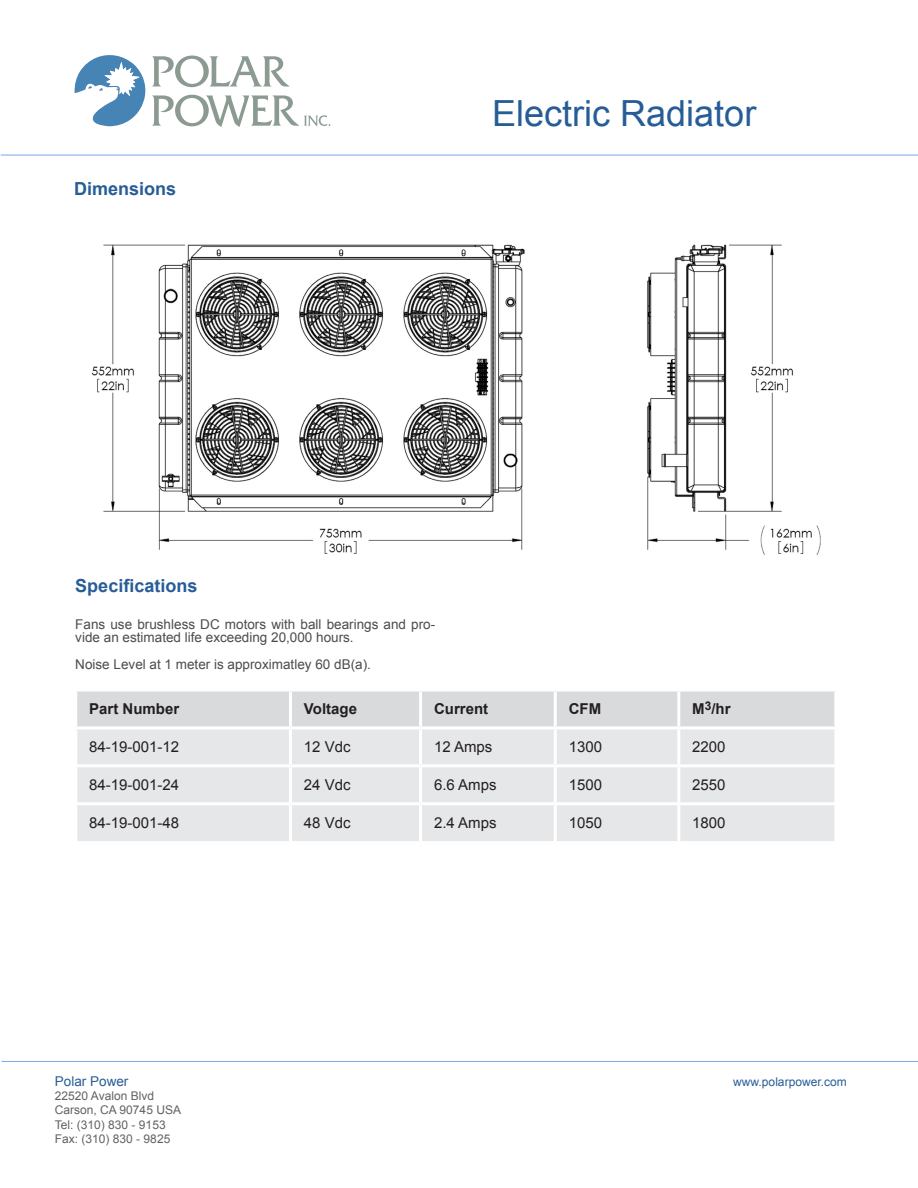
<style>
.page{position:relative;width:918px;height:1188px;background:#fff}
.page>*{position:absolute;margin:0;border:0;box-sizing:border-box;transform-origin:0 0}
.t1{font:36px "Arial";color:#275d96}
.t2{font:700 18px "Arial";color:#275d96}
.t3{font:15px "Arial";color:#231f20}
.t4{font:700 15px "Arial";color:#231f20}
.t5{font:13.5px/13.5px "Arial";color:#4d4c4c}
.t6{font:13.5px "Arial";color:#275d96}
.t7{font:12px "Arial";color:#626262}
.t8{font:12px "Arial";color:#275d96}
</style>
<div class="page">
<hr style="left:1px;top:155px;width:917px;height:1px;background:#79a7e6">
<hr style="left:2px;top:1061px;width:916px;height:1px;background:#79a7e6">
<img style="left:91px;top:244px;width:730px;height:311px">
<div style="left:77px;top:692px;width:757px;height:34px;background:#d9dadc"></div>
<div style="left:77px;top:729px;width:757px;height:112px;background:#e6e7e9"></div>
<svg style="left:77px;top:691px;width:212px;height:1px"></svg>
<svg style="left:290px;top:691px;width:131px;height:1px"></svg>
<hr style="left:289px;top:692px;width:3px;height:34px;background:#fff">
<svg style="left:422px;top:691px;width:132px;height:1px"></svg>
<hr style="left:419px;top:692px;width:3px;height:34px;background:#fff">
<svg style="left:555px;top:691px;width:124px;height:1px"></svg>
<hr style="left:554px;top:692px;width:3px;height:34px;background:#fff">
<svg style="left:680px;top:691px;width:155px;height:1px"></svg>
<hr style="left:677px;top:692px;width:3px;height:34px;background:#fff">
<hr style="left:289px;top:729px;width:3px;height:35px;background:#fff">
<hr style="left:419px;top:729px;width:3px;height:35px;background:#fff">
<hr style="left:554px;top:729px;width:3px;height:35px;background:#fff">
<hr style="left:677px;top:729px;width:3px;height:35px;background:#fff">
<hr style="left:74px;top:764px;width:216px;height:3px;background:#fff">
<hr style="left:290px;top:764px;width:131px;height:3px;background:#fff">
<hr style="left:289px;top:767px;width:3px;height:35px;background:#fff">
<hr style="left:421px;top:764px;width:134px;height:3px;background:#fff">
<hr style="left:419px;top:767px;width:3px;height:35px;background:#fff">
<hr style="left:555px;top:764px;width:124px;height:3px;background:#fff">
<hr style="left:554px;top:767px;width:3px;height:35px;background:#fff">
<hr style="left:679px;top:764px;width:158px;height:3px;background:#fff">
<hr style="left:677px;top:767px;width:3px;height:35px;background:#fff">
<hr style="left:74px;top:802px;width:216px;height:3px;background:#fff">
<hr style="left:290px;top:802px;width:131px;height:3px;background:#fff">
<hr style="left:289px;top:805px;width:3px;height:36px;background:#fff">
<hr style="left:421px;top:802px;width:134px;height:3px;background:#fff">
<hr style="left:419px;top:805px;width:3px;height:36px;background:#fff">
<hr style="left:555px;top:802px;width:124px;height:3px;background:#fff">
<hr style="left:554px;top:805px;width:3px;height:36px;background:#fff">
<hr style="left:679px;top:802px;width:158px;height:3px;background:#fff">
<hr style="left:677px;top:805px;width:3px;height:36px;background:#fff">
<svg style="left:152px;top:55px;width:138px;height:32px"></svg>
<svg style="left:152px;top:94px;width:178px;height:33px"></svg>
<svg style="left:75px;top:55px;width:71px;height:71px"></svg>
<p class="t2" style="left:74px;top:177px;width:104px">Dimensions</p>
<p class="t1" style="left:492px;top:90px;width:266px">Electric Radiator</p>
<p class="t2" style="left:75px;top:574px;width:124px">Specifications</p>
<p class="t5" style="left:75px;top:617px;width:361px">Fans use brushless DC motors with ball bearings and pro&shy;vide an estimated life exceeding 20,000 hours.</p>
<p class="t5" style="left:75px;top:658px;width:297px">Noise Level at 1 meter is approximatley 60 dB(a).</p>
<p class="t4" style="left:89px;top:699px;width:92px">Part Number</p>
<p class="t4" style="left:304px;top:699px;width:55px">Voltage</p>
<p class="t4" style="left:434px;top:699px;width:56px">Current</p>
<p class="t4" style="left:569px;top:699px;width:34px">CFM</p>
<p class="t4" style="left:692px;top:699px;width:40px">M<sup>3</sup>/hr</p>
<p class="t3" style="left:89px;top:737px;width:92px">84-19-001-12</p>
<p class="t3" style="left:304px;top:737px;width:48px">12 Vdc</p>
<p class="t3" style="left:434px;top:737px;width:60px">12 Amps</p>
<p class="t3" style="left:569px;top:737px;width:35px">1300</p>
<p class="t3" style="left:692px;top:737px;width:35px">2200</p>
<p class="t3" style="left:89px;top:775px;width:92px">84-19-001-24</p>
<p class="t3" style="left:304px;top:775px;width:48px">24 Vdc</p>
<p class="t3" style="left:434px;top:775px;width:64px">6.6 Amps</p>
<p class="t3" style="left:569px;top:775px;width:35px">1500</p>
<p class="t3" style="left:692px;top:775px;width:35px">2550</p>
<p class="t3" style="left:89px;top:813px;width:92px">84-19-001-48</p>
<p class="t3" style="left:304px;top:813px;width:48px">48 Vdc</p>
<p class="t3" style="left:434px;top:813px;width:64px">2.4 Amps</p>
<p class="t3" style="left:569px;top:813px;width:35px">1050</p>
<p class="t3" style="left:692px;top:813px;width:35px">1800</p>
<p class="t6" style="left:55px;top:1072px;width:75px">Polar Power</p>
<p class="t7" style="left:55px;top:1088px;width:101px">22520 Avalon Blvd</p>
<p class="t7" style="left:55px;top:1102px;width:128px">Carson, CA 90745 USA</p>
<p class="t7" style="left:55px;top:1117px;width:112px">Tel: (310) 830 - 9153</p>
<p class="t7" style="left:55px;top:1131px;width:117px">Fax: (310) 830 - 9825</p>
<p class="t8" style="left:733px;top:1074px;width:115px">www.polarpower.com</p>
</div>
